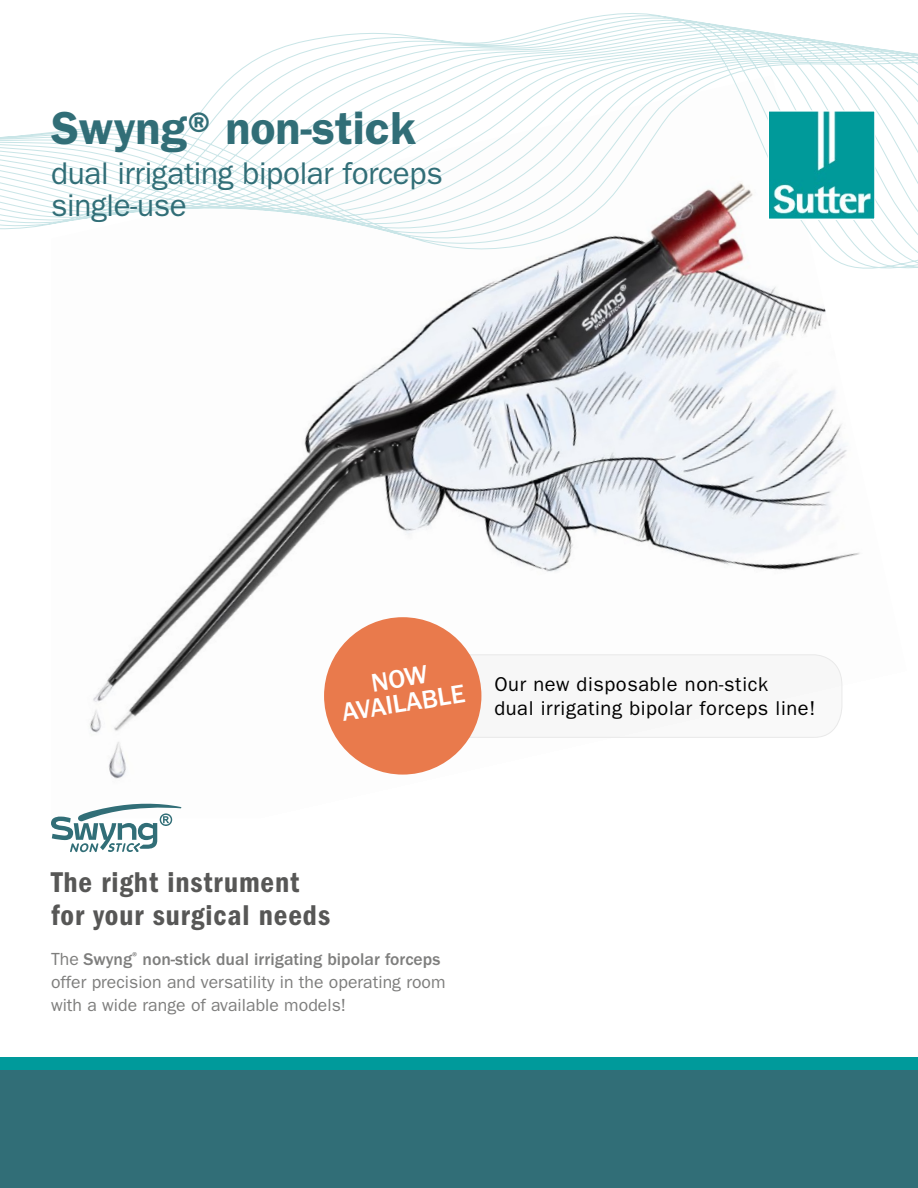
<style>
.page{position:relative;width:918px;height:1188px;background:#fff}
.page>*{position:absolute;margin:0;border:0;box-sizing:border-box;transform-origin:0 0}
.t1{font:46.5px "Franklin Gothic LT Pro Dm";color:#316e77}
.t2{font:31.5px/32.1px "ITC Franklin Gothic Std";letter-spacing:-.01em;color:#316e77}
.t3{font:29.7px/32.2px "ITC Franklin Gothic Std Dm Cd";letter-spacing:.03em;color:#575756}
.t4{font:500 26.55px/24.6px "ITC Franklin Gothic Std";color:#fff;text-align:center}
.t5{font:20.1px/24.2px "ITC Franklin Gothic Std";letter-spacing:.03em;color:#000}
.t6{font:17.55px/23px "ITC Franklin Gothic Std";color:#7e7e7d}
.s1{font-weight:500}
</style>
<div class="page">
<img style="left:89px;top:288px;width:771px;height:520px">
<svg style="left:0;top:13px;width:918px;height:275px"></svg>
<img style="left:770px;top:112px;width:103px;height:106px">
<div style="left:768px;top:110px;width:107px;height:110px;border:1px solid #fff"></div>
<div style="left:0;top:1070px;width:918px;height:118px;background:#316e77"></div>
<div style="left:0;top:1057px;width:918px;height:13px;background:#009a9b"></div>
<svg style="left:469px;top:654px;width:374px;height:84px"></svg>
<div style="left:324px;top:617px;width:157px;height:158px;background:#e97a4c;border-radius:50%"></div>
<svg style="left:51px;top:802px;width:130px;height:50px"></svg>
<h1 class="t1" style="left:51px;top:101px;width:367px">Swyng® non-stick</h1>
<h2 class="t2" style="left:51px;top:158px;width:393px">dual irrigating bipolar forceps single-use</h2>
<h3 class="t4" style="left:336px;top:676px;width:126px;rotate:-9deg">NOW<br>AVAILABLE</h3>
<p class="t5" style="left:494px;top:672px;width:322px">Our new disposable non-stick<br>dual irrigating bipolar forceps line!</p>
<h3 class="t3" style="left:51px;top:867px;width:281px">The right instrument for your surgical needs</h3>
<p class="t6" style="left:51px;top:948px;width:396px">The <span class="s1">Swyng</span><sup>®</sup> <span class="s1">non-stick dual irrigating bipolar forceps </span>offer precision and versatility in the operating room with a wide range of available models!</p>
</div>
